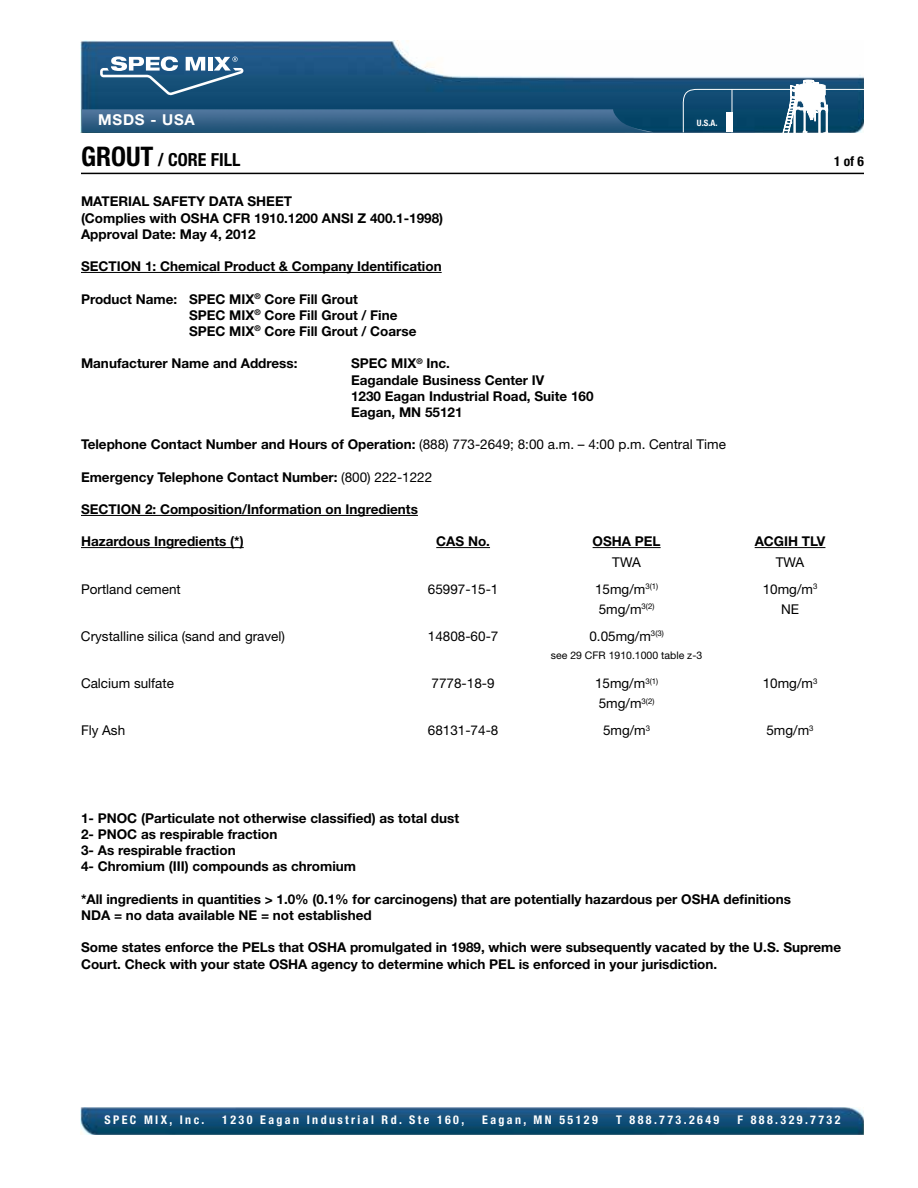
<style>
.page{position:relative;width:918px;height:1188px;background:#fff}
.page>*{position:absolute;margin:0;border:0;box-sizing:border-box;transform-origin:0 0}
.t1{font:700 condensed 18px "Helvetica Neue";color:#000}
.t2{font:700 15px "Helvetica Neue";letter-spacing:.05em;color:#fff}
.t3{font:700 13.5px/16.2px "Helvetica Neue";color:#000}
.t4{font:13.5px "Helvetica Neue";color:#000}
.t5{font:700 condensed 13.5px "Helvetica Neue";color:#000}
.t6{font:700 condensed 12px "Helvetica Neue";letter-spacing:.2em;color:#fff}
.t7{font:10.5px "Helvetica Neue";color:#000}
.t8{font:700 condensed 8.85px "Helvetica Neue";color:#fff}
.s1{font-size:27px}
.s2{font-weight:400}
</style>
<div class="page">
<hr style="left:81px;top:173px;width:783px;height:1px;background:#000">
<img style="left:81px;top:1107px;width:783px;height:28px">
<img style="left:81px;top:40px;width:783px;height:92px">
<img style="left:82px;top:109px;width:572px;height:23px">
<svg style="left:100px;top:56px;width:144px;height:39px"></svg>
<svg style="left:683px;top:80px;width:181px;height:53px;background:#376987"></svg>
<hr style="left:81px;top:272px;width:361px;height:1px;background:#000">
<hr style="left:81px;top:515px;width:337px;height:1px;background:#000">
<hr style="left:81px;top:547px;width:163px;height:1px;background:#000">
<hr style="left:436px;top:547px;width:54px;height:1px;background:#000">
<hr style="left:593px;top:547px;width:68px;height:1px;background:#000">
<hr style="left:755px;top:547px;width:70px;height:1px;background:#000">
<p class="t2" style="left:98px;top:111px;width:98px">MSDS - USA</p>
<p class="t8" style="left:697px;top:118px;width:22px">U.S.A.</p>
<h1 class="t1" style="left:81px;top:149px;width:161px"><span class="s1">Grout</span> / Core Fill</h1>
<p class="t5" style="left:834px;top:153px;width:31px">1 of 6</p>
<p class="t3" style="left:81px;top:193px;width:364px">MATERIAL SAFETY DATA SHEET<br>(Complies with OSHA CFR 1910.1200 ANSI Z 400.1-1998)<br>Approval Date: May 4, 2012</p>
<p class="t3" style="left:81px;top:258px;width:362px">SECTION 1: Chemical Product &amp; Company Identification</p>
<p class="t3" style="left:189px;top:290px;width:229px;text-indent:-108px">Product Name: SPEC MIX<sup>®</sup> Core Fill Grout<br>SPEC MIX<sup>®</sup> Core Fill Grout / Fine<br>SPEC MIX<sup>®</sup> Core Fill Grout / Coarse</p>
<p class="t3" style="left:81px;top:355px;width:218px">Manufacturer Name and Address:</p>
<p class="t3" style="left:351px;top:355px;width:244px">SPEC MIX<sup>®</sup> Inc.<br>Eagandale Business Center IV<br>1230 Eagan Industrial Road, Suite 160<br>Eagan, MN 55121</p>
<p class="t3" style="left:81px;top:436px;width:646px">Telephone Contact Number and Hours of Operation: <span class="s2">(888) 773-2649; 8:00 a.m. – 4:00 p.m. Central Time</span></p>
<p class="t3" style="left:81px;top:468px;width:353px">Emergency Telephone Contact Number: <span class="s2">(800) 222-1222</span></p>
<p class="t3" style="left:81px;top:501px;width:338px">SECTION 2: Composition/Information on Ingredients</p>
<p class="t3" style="left:81px;top:533px;width:164px">Hazardous Ingredients (*)</p>
<p class="t3" style="left:436px;top:533px;width:55px">CAS No.</p>
<p class="t3" style="left:593px;top:533px;width:70px">OSHA PEL</p>
<p class="t3" style="left:755px;top:533px;width:72px">ACGIH TLV</p>
<p class="t4" style="left:612px;top:554px;width:30px">TWA</p>
<p class="t4" style="left:776px;top:554px;width:30px">TWA</p>
<p class="t4" style="left:81px;top:581px;width:101px">Portland cement</p>
<p class="t4" style="left:428px;top:581px;width:72px">65997-15-1</p>
<p class="t4" style="left:595px;top:581px;width:65px">15mg/m<sup>3(1)</sup></p>
<p class="t4" style="left:763px;top:581px;width:56px">10mg/m<sup>3</sup></p>
<p class="t4" style="left:599px;top:601px;width:57px">5mg/m<sup>3(2)</sup></p>
<p class="t4" style="left:781px;top:601px;width:19px">NE</p>
<p class="t4" style="left:81px;top:628px;width:205px">Crystalline silica (sand and gravel)</p>
<p class="t4" style="left:428px;top:628px;width:72px">14808-60-7</p>
<p class="t4" style="left:589px;top:628px;width:76px">0.05mg/m<sup>3(3)</sup></p>
<p class="t7" style="left:551px;top:649px;width:153px">see 29 CFR 1910.1000 table z-3</p>
<p class="t4" style="left:81px;top:675px;width:95px">Calcium sulfate</p>
<p class="t4" style="left:432px;top:675px;width:65px">7778-18-9</p>
<p class="t4" style="left:595px;top:675px;width:65px">15mg/m<sup>3(1)</sup></p>
<p class="t4" style="left:763px;top:675px;width:56px">10mg/m<sup>3</sup></p>
<p class="t4" style="left:599px;top:695px;width:57px">5mg/m<sup>3(2)</sup></p>
<p class="t4" style="left:81px;top:722px;width:46px">Fly Ash</p>
<p class="t4" style="left:428px;top:722px;width:72px">68131-74-8</p>
<p class="t4" style="left:603px;top:722px;width:49px">5mg/m<sup>3</sup></p>
<p class="t4" style="left:766px;top:722px;width:49px">5mg/m<sup>3</sup></p>
<p class="t3" style="left:81px;top:810px;width:380px">1- PNOC (Particulate not otherwise classified) as total dust 2- PNOC as respirable fraction<br>3- As respirable fraction<br>4- Chromium (III) compounds as chromium</p>
<p class="t3" style="left:81px;top:891px;width:712px">*All ingredients in quantities &gt; 1.0% (0.1% for carcinogens) that are potentially hazardous per OSHA definitions<br>NDA = no data available NE = not established</p>
<p class="t3" style="left:81px;top:939px;width:762px">Some states enforce the PELs that OSHA promulgated in 1989, which were subsequently vacated by the U.S. Supreme<br>Court. Check with your state OSHA agency to determine which PEL is enforced in your jurisdiction.</p>
<p class="t6" style="left:104px;top:1113px;width:102px">SPEC MIX, Inc.</p>
<p class="t6" style="left:222px;top:1113px;width:244px">1230 Eagan Industrial Rd. Ste 160,</p>
<p class="t6" style="left:482px;top:1113px;width:117px">Eagan, MN 55129</p>
<p class="t6" style="left:616px;top:1113px;width:105px">T 888.773.2649</p>
<p class="t6" style="left:738px;top:1113px;width:104px">F 888.329.7732</p>
</div>
